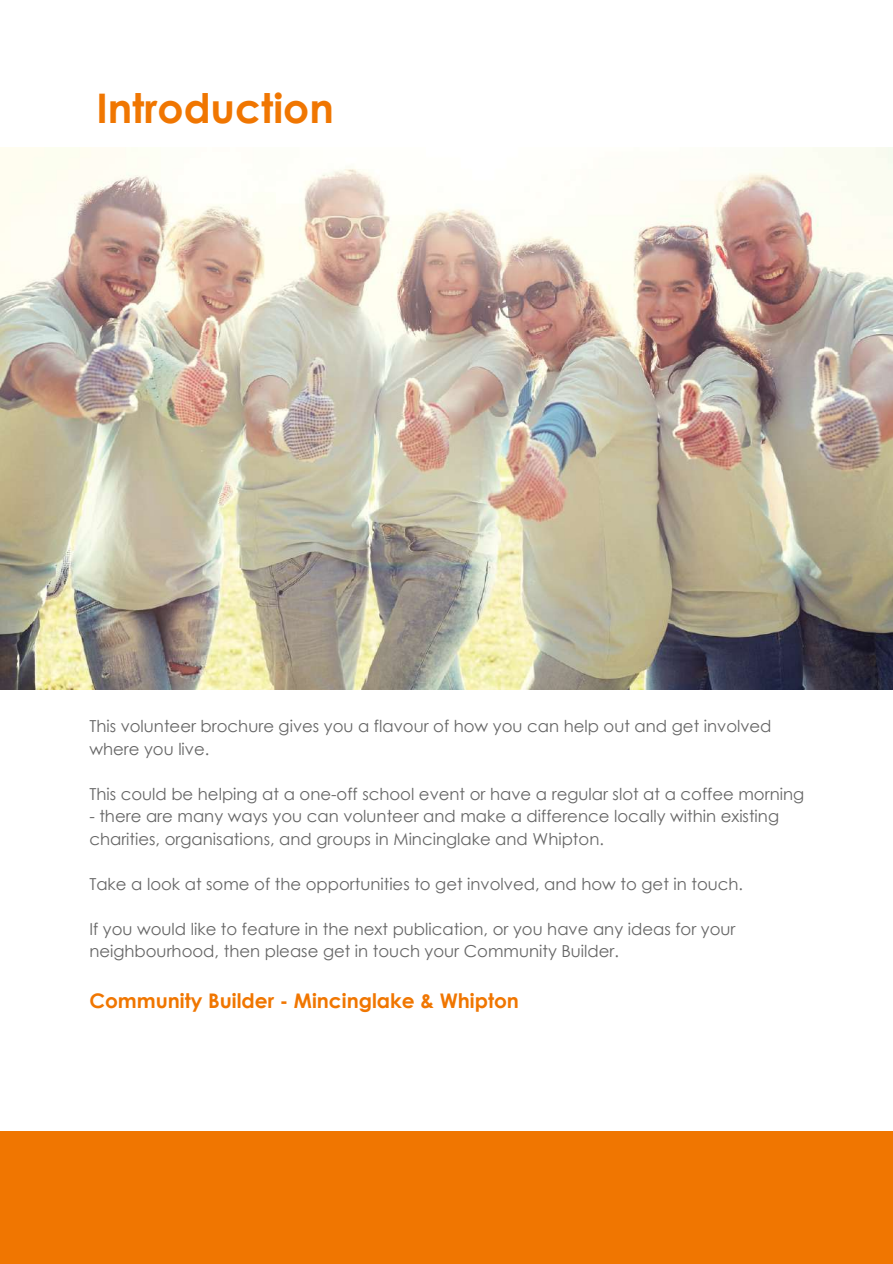
<style>
.page{position:relative;width:893px;height:1264px;background:#fff}
.page>*{position:absolute;margin:0;border:0;box-sizing:border-box;transform-origin:0 0}
.t1{font:700 40.8px "Century Gothic";color:#f07601}
.t2{font:700 20.1px "Century Gothic";color:#f07601}
.t3{font:16.5px/22.5px "Century Gothic";color:#666}
</style>
<div class="page">
<div style="left:0;top:1131px;width:892px;height:132px;background:#f07601"></div>
<img style="left:0;top:147px;width:892px;height:543px">
<h1 class="t1" style="left:96px;top:82px;width:239px">Introduction</h1>
<p class="t3" style="left:89px;top:714px;width:683px">This volunteer brochure gives you a flavour of how you can help out and get involved where you live.</p>
<p class="t3" style="left:89px;top:782px;width:716px">This could be helping at a one-off school event or have a regular slot at a coffee morning</p>
<p class="t3" style="left:89px;top:804px;width:691px">- there are many ways you can volunteer and make a difference locally within existing charities, organisations, and groups in Mincinglake and Whipton.</p>
<p class="t3" style="left:89px;top:872px;width:655px">Take a look at some of the opportunities to get involved, and how to get in touch.</p>
<p class="t3" style="left:89px;top:917px;width:647px">If you would like to feature in the next publication, or you have any ideas for your neighbourhood, then please get in touch your Community Builder.</p>
<p class="t2" style="left:89px;top:987px;width:431px">Community Builder - Mincinglake &amp; Whipton</p>
</div>
